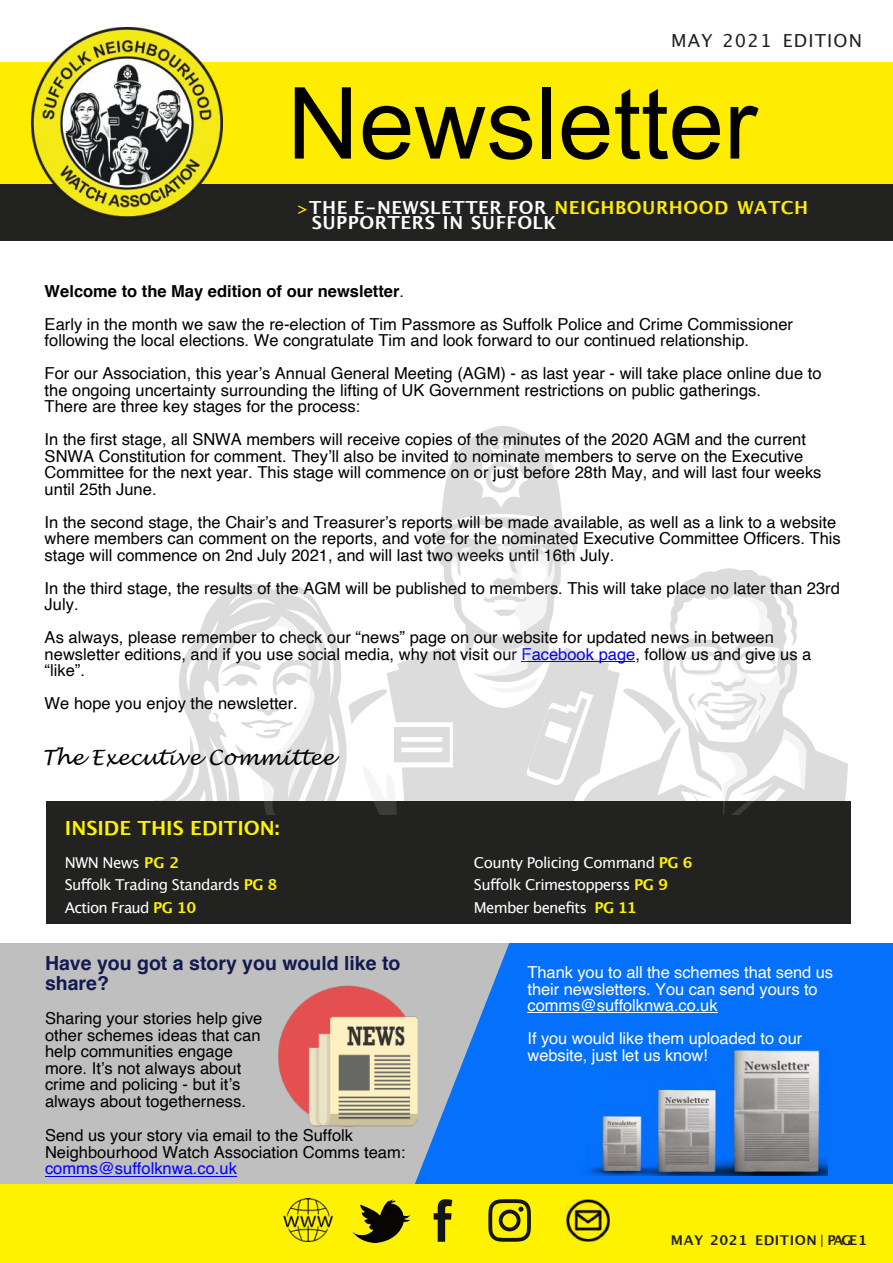
<style>
.page{position:relative;width:893px;height:1263px;background:#fff}
.page>*{position:absolute;margin:0;border:0;box-sizing:border-box;transform-origin:0 0}
.t1{font:99.45px "Arial";color:#000}
.t2{font:italic 21px "Lucida Handwriting";color:#000}
.t3{font:700 19.5px/19.5px "Helvetica";color:#121a4e}
.t4{font:700 19.5px "Lucida Grande";color:#fff200}
.t5{font:700 18px/15px "Lucida Grande";letter-spacing:.025em;color:#fff}
.t6{font:18px "Lucida Grande";letter-spacing:.065em;color:#222221}
.t7{font:16.5px/16.5px "Helvetica";color:#000}
.t8{font:16.5px/16.5px "Helvetica";letter-spacing:-.005em;color:#fff}
.t9{font:16.5px "Helvetica";color:#00f}
.t10{font:15px/22.5px "Lucida Grande";letter-spacing:-.035em;color:#fff}
.t11{font:700 13.5px "Lucida Grande";letter-spacing:.035em;color:#222221}
.s1{font-size:15px;color:#ffed00}
.s2{color:#ffed00}
.s3{font-weight:700}
.s4{color:#00f}
.s5{font-weight:700;color:#fff200}
.s6{font-weight:400}
</style>
<div class="page">
<div style="left:0;top:184px;width:893px;height:57px;background:#222221"></div>
<div style="left:0;top:62px;width:893px;height:122px;background:#ffed00"></div>
<img style="left:31px;top:27px;width:191px;height:190px">
<div style="left:0;top:1184px;width:893px;height:79px;background:#fff200"></div>
<svg style="left:434px;top:1199px;width:18px;height:43px"></svg>
<svg style="left:488px;top:1199px;width:43px;height:43px"></svg>
<img style="left:283px;top:1199px;width:49px;height:43px">
<img style="left:567px;top:1199px;width:42px;height:43px">
<img style="left:351px;top:1199px;width:59px;height:43px">
<div style="left:46px;top:801px;width:804px;height:123px;background:#222221"></div>
<svg style="left:154px;top:584px;width:694px;height:217px"></svg>
<svg style="left:621px;top:568px;width:190px;height:247px"></svg>
<svg style="left:348px;top:426px;width:239px;height:389px"></svg>
<svg style="left:212px;top:602px;width:119px;height:213px"></svg>
<div style="left:388px;top:943px;width:505px;height:241px;background:#0570fb"></div>
<img style="left:589px;top:1049px;width:238px;height:126px">
<svg style="left:0;top:943px;width:509px;height:241px;fill:#bfbfbf"></svg>
<hr style="left:45px;top:1176px;width:192px;height:1px;background:#00f">
<img style="left:276px;top:983px;width:147px;height:146px">
<hr style="left:527px;top:1012px;width:191px;height:1px;background:#fff">
<p class="t6" style="left:671px;top:33px;width:193px">MAY 2021 EDITION</p>
<h1 class="t1" style="left:287px;top:86px;width:471px">Newsletter</h1>
<p class="t5" style="left:312px;top:202px;width:498px;text-indent:-15px"><span class="s1">&gt;</span>THE E-NEWSLETTER FOR <span class="s2">NEIGHBOURHOOD WATCH<br></span>SUPPORTERS IN SUFFOLK</p>
<p class="t7" style="left:45px;top:275px;width:750px;line-height:33px"><span class="s3">Welcome to the May edition of our newsletter</span>.<br>Early in the month we saw the re-election of Tim Passmore as Suffolk Police and Crime Commissioner</p>
<p class="t7" style="left:45px;top:325px;width:778px;line-height:33px">following the local elections. We congratulate Tim and look forward to our continued relationship.<br>For our Association, this year’s Annual General Meeting (AGM) - as last year - will take place online due to</p>
<p class="t7" style="left:45px;top:383px;width:718px">the ongoing uncertainty surrounding the lifting of UK Government restrictions on public gatherings.<br>There are three key stages for the process:</p>
<p class="t7" style="left:45px;top:432px;width:778px">In the first stage, all SNWA members will receive copies of the minutes of the 2020 AGM and the current SNWA Constitution for comment. They’ll also be invited to nominate members to serve on the Executive Committee for the next year. This stage will commence on or just before 28th May, and will last four weeks until 25th June.</p>
<p class="t7" style="left:45px;top:515px;width:798px">In the second stage, the Chair’s and Treasurer’s reports will be made available, as well as a link to a website where members can comment on the reports, and vote for the nominated Executive Committee Officers. This stage will commence on 2nd July 2021, and will last two weeks until 16th July.</p>
<p class="t7" style="left:45px;top:581px;width:797px">In the third stage, the results of the AGM will be published to members. This will take place no later than 23rd<br>July.</p>
<p class="t7" style="left:45px;top:630px;width:768px">As always, please remember to check our “news” page on our website for updated news in between newsletter editions, and if you use social media, why not visit our <span class="s4">Facebook page</span>, follow us and give us a “like”.</p>
<p class="t7" style="left:45px;top:696px;width:255px">We hope you enjoy the newsletter.</p>
<p class="t2" style="left:42px;top:747px;width:294px">The Executive Committee</p>
<p class="t4" style="left:65px;top:819px;width:216px">INSIDE THIS EDITION:</p>
<p class="t10" style="left:65px;top:852px;width:214px">NWN News <span class="s5">PG 2<br></span>Suffolk Trading Standards <span class="s5">PG 8<br></span>Action Fraud <span class="s5">PG 10</span></p>
<p class="t10" style="left:474px;top:852px;width:220px">County Policing Command <span class="s5">PG 6<br></span>Suffolk Crimestopperss <span class="s5">PG 9<br></span>Member benefits <span class="s5">PG 11</span></p>
<p class="t3" style="left:45px;top:955px;width:357px">Have you got a story you would like to share?</p>
<p class="t7" style="left:45px;top:1011px;width:219px">Sharing your stories help give other schemes ideas that can help communities engage more. It’s not always about crime and policing - but it’s always about togetherness.</p>
<p class="t7" style="left:45px;top:1128px;width:362px">Send us your story via email to the Suffolk<br>Neighbourhood Watch Association Comms team:</p>
<p class="t9" style="left:45px;top:1162px;width:193px">comms@suffolknwa.co.uk</p>
<p class="t8" style="left:527px;top:965px;width:307px">Thank you to all the schemes that send us their newsletters. You can send yours to comms@suffolknwa.co.uk</p>
<p class="t8" style="left:527px;top:1031px;width:276px">If you would like them uploaded to our website, just let us know!</p>
<p class="t11" style="left:671px;top:1235px;width:197px">MAY 2021 EDITION <span class="s6">|</span> PAGE1</p>
</div>
